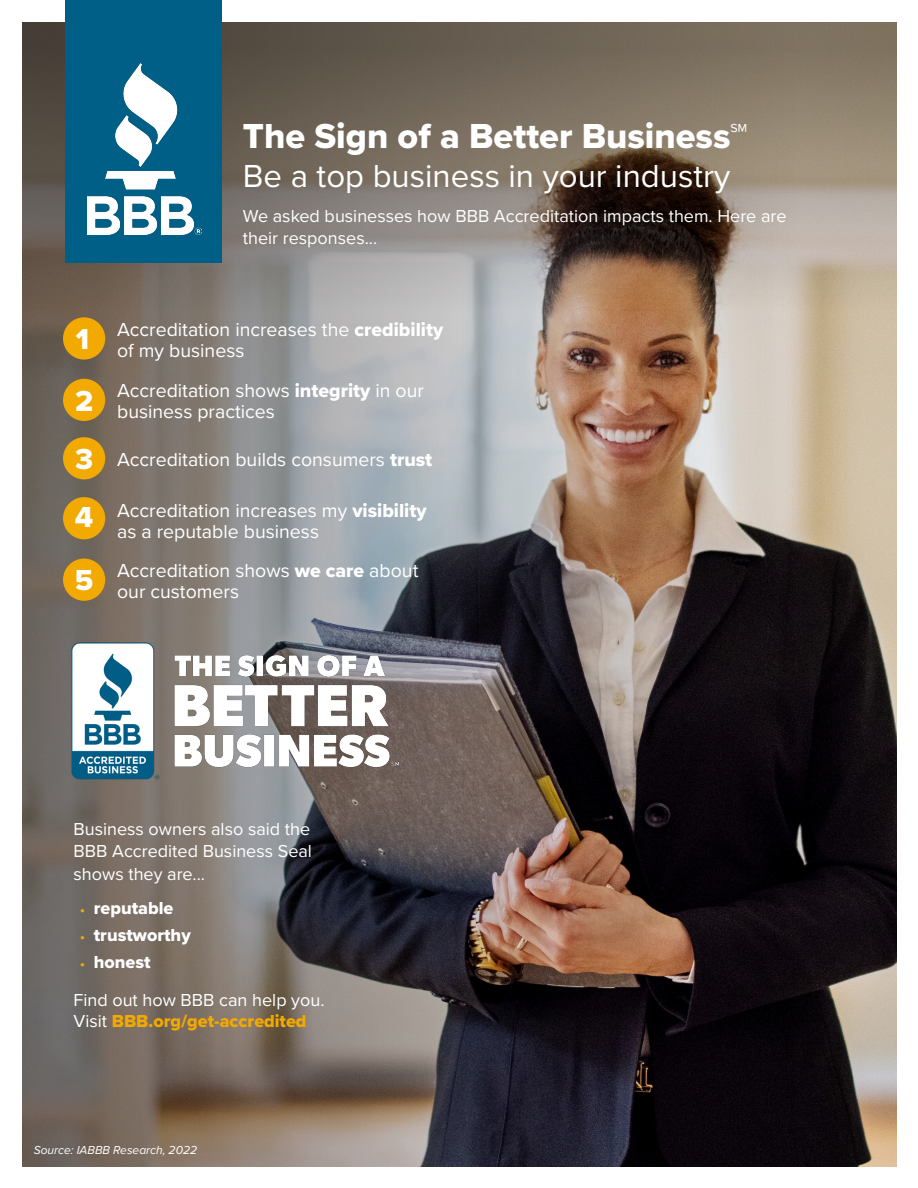
<style>
.page{position:relative;width:918px;height:1188px;background:#fff}
.page>*{position:absolute;margin:0;border:0;box-sizing:border-box;transform-origin:0 0}
.t1{font:36px "Proxima Nova Extrabld";color:#fff}
.t2{font:33px "Proxima Nova";color:#fff}
.t3{font:30px "Proxima Nova Extrabld";color:#fff}
.t4{font:19.5px/21px "Proxima Nova";color:#fff}
.t5{font:18px/22.5px "Proxima Nova";color:#fff}
.t6{font:18px "Proxima Nova Extrabld";color:#fff}
.t7{font:italic 12px "Proxima Nova";color:#fff}
.s1{font-family:"Proxima Nova Extrabld"}
.s2{font-size:13.5px;color:#f2a900}
.s3{font-family:"Proxima Nova Extrabld";color:#f2a900}
</style>
<div class="page">
<img style="left:797px;top:310px;width:99px;height:856px">
<svg style="left:797px;top:22px;width:99px;height:288px;background:#a49785"></svg>
<img style="left:22px;top:22px;width:775px;height:1144px">
<div style="left:63px;top:317px;width:42px;height:43px;background:#f2a900;border-radius:50%"></div>
<div style="left:63px;top:379px;width:42px;height:42px;background:#f2a900;border-radius:50%"></div>
<div style="left:63px;top:437px;width:42px;height:42px;background:#f2a900;border-radius:50%"></div>
<div style="left:63px;top:497px;width:42px;height:42px;background:#f2a900;border-radius:50%"></div>
<div style="left:63px;top:559px;width:42px;height:42px;background:#f2a900;border-radius:50%"></div>
<div style="left:65px;top:0;width:156px;height:262px;background:#005f86"></div>
<img style="left:87px;top:64px;width:114px;height:171px">
<img style="left:62px;top:633px;width:344px;height:157px">
<p class="t1" style="left:243px;top:109px;width:506px">The Sign of a Better Business℠</p>
<p class="t2" style="left:243px;top:151px;width:489px">Be a top business in your industry</p>
<p class="t5" style="left:243px;top:204px;width:545px">We asked businesses how BBB Accreditation impacts them. Here are their responses...</p>
<p class="t3" style="left:76px;top:317px;width:15px">1</p>
<p class="t3" style="left:75px;top:378px;width:20px">2</p>
<p class="t4" style="left:117px;top:318px;width:328px">Accreditation increases the <span class="s1">credibility </span>of my business</p>
<p class="t4" style="left:117px;top:380px;width:308px">Accreditation shows <span class="s1">integrity</span> in our</p>
<p class="t4" style="left:117px;top:401px;width:159px">business practices</p>
<p class="t3" style="left:75px;top:437px;width:20px">3</p>
<p class="t4" style="left:117px;top:449px;width:317px">Accreditation builds consumers <span class="s1">trust</span></p>
<p class="t4" style="left:117px;top:500px;width:311px">Accreditation increases my <span class="s1">visibility </span>as a reputable business</p>
<p class="t3" style="left:75px;top:495px;width:20px">4</p>
<p class="t3" style="left:75px;top:558px;width:20px">5</p>
<p class="t4" style="left:117px;top:560px;width:303px">Accreditation shows <span class="s1">we care</span> about</p>
<p class="t4" style="left:117px;top:581px;width:123px">our customers</p>
<p class="t5" style="left:74px;top:817px;width:240px;text-align:justify">Business owners also said the BBB Accredited Business Seal shows they are...</p>
<p class="t6" style="left:80px;top:895px;width:95px"><span class="s2">•</span> reputable</p>
<p class="t6" style="left:80px;top:922px;width:112px"><span class="s2">•</span> trustworthy</p>
<p class="t6" style="left:80px;top:949px;width:72px"><span class="s2">•</span> honest</p>
<p class="t5" style="left:74px;top:988px;width:252px;line-height:21px">Find out how BBB can help you.<br>Visit <span class="s3">BBB.org/get-accredited</span></p>
<p class="t7" style="left:34px;top:1141px;width:165px">Source: IABBB Research, 2022</p>
</div>
